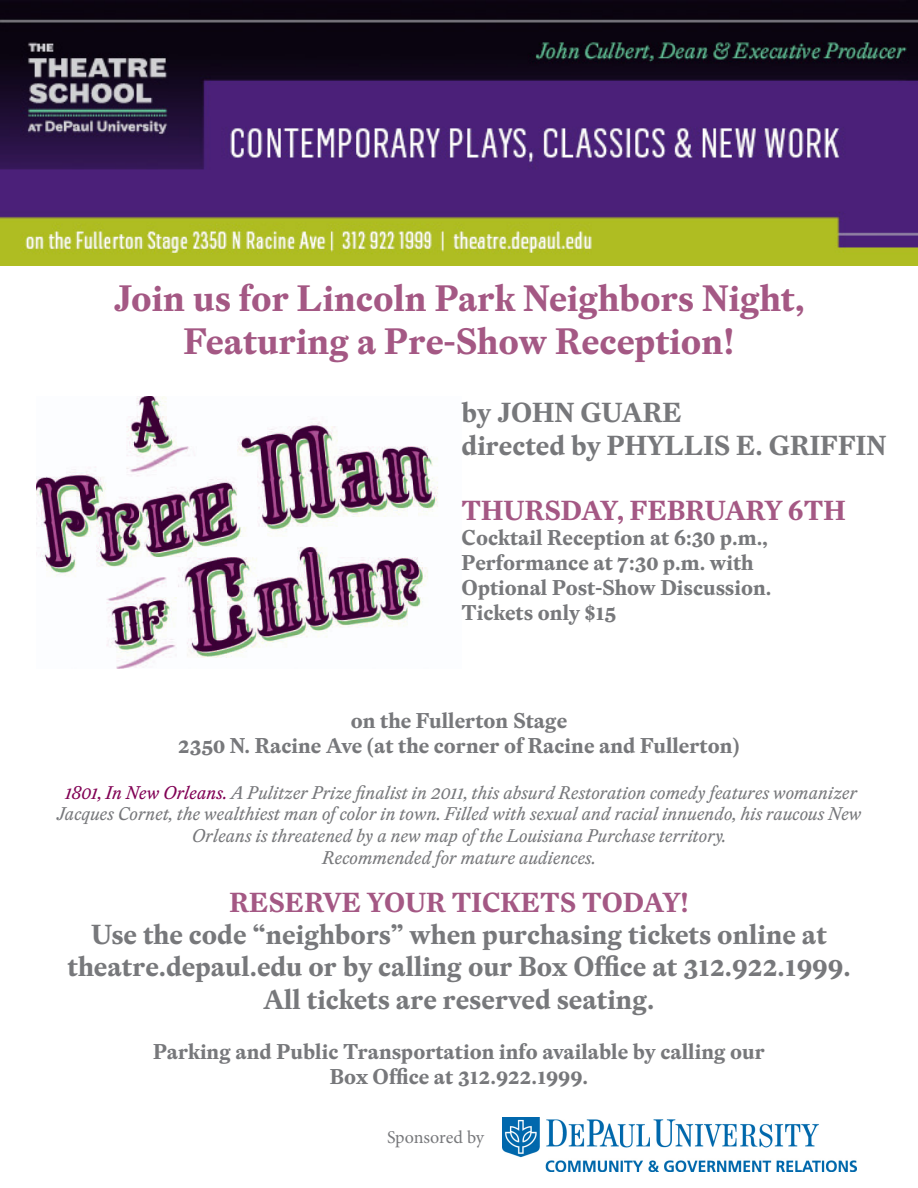
<style>
.page{position:relative;width:918px;height:1188px;background:#fff}
.page>*{position:absolute;margin:0;border:0;box-sizing:border-box;transform-origin:0 0}
.t1{font:700 36px/43.2px "Eudald News";color:#a45884;text-align:center}
.t2{font:700 27px/32.4px "Eudald News";color:#77787b}
.t3{font:700 27px "Eudald News";color:#a45884}
.t4{font:700 21px/25.2px "Eudald News";color:#77787b;text-align:center}
.t5{font:italic 18px/21.6px "Eudald News";color:#77787b;text-align:center}
.t6{font:18px "Minion Pro";letter-spacing:-.01em;color:#77787b}
.s1{color:#810054}
</style>
<div class="page">
<img style="left:0;top:0;width:918px;height:266px">
<img style="left:36px;top:396px;width:402px;height:273px">
<img style="left:502px;top:1118px;width:355px;height:53px">
<h1 class="t1" style="left:113px;top:276px;width:693px">Join us for Lincoln Park Neighbors Night,<br>Featuring a Pre-Show Reception!</h1>
<h2 class="t2" style="left:462px;top:396px;width:426px">by JOHN GUARE<br>directed by PHYLLIS E. GRIFFIN</h2>
<h2 class="t3" style="left:462px;top:491px;width:386px">THURSDAY, FEBRUARY 6TH</h2>
<p class="t4" style="left:462px;top:524px;width:311px;text-align:left">Cocktail Reception at 6:30 p.m.,<br>Performance at 7:30 p.m. with<br>Optional Post-Show Discussion.<br>Tickets only $15</p>
<p class="t4" style="left:178px;top:707px;width:563px">on the Fullerton Stage<br>2350 N. Racine Ave (at the corner of Racine and Fullerton)</p>
<p class="t5" style="left:57px;top:781px;width:806px"><span class="s1">1801, In New Orleans.</span> A Pulitzer Prize finalist in 2011, this absurd Restoration comedy features womanizer Jacques Cornet, the wealthiest man of color in town. Filled with sexual and racial innuendo, his raucous New Orleans is threatened by a new map of the Louisiana Purchase territory.<br>Recommended for mature audiences.</p>
<h2 class="t3" style="left:229px;top:883px;width:461px">RESERVE YOUR TICKETS TODAY!</h2>
<h2 class="t2" style="left:67px;top:918px;width:785px;text-align:center">Use the code “neighbors” when purchasing tickets online at theatre.depaul.edu or by calling our Box Office at 312.922.1999.<br>All tickets are reserved seating.</h2>
<p class="t4" style="left:153px;top:1039px;width:613px">Parking and Public Transportation info available by calling our<br>Box Office at 312.922.1999.</p>
<p class="t6" style="left:387px;top:1125px;width:99px">Sponsored by</p>
</div>
